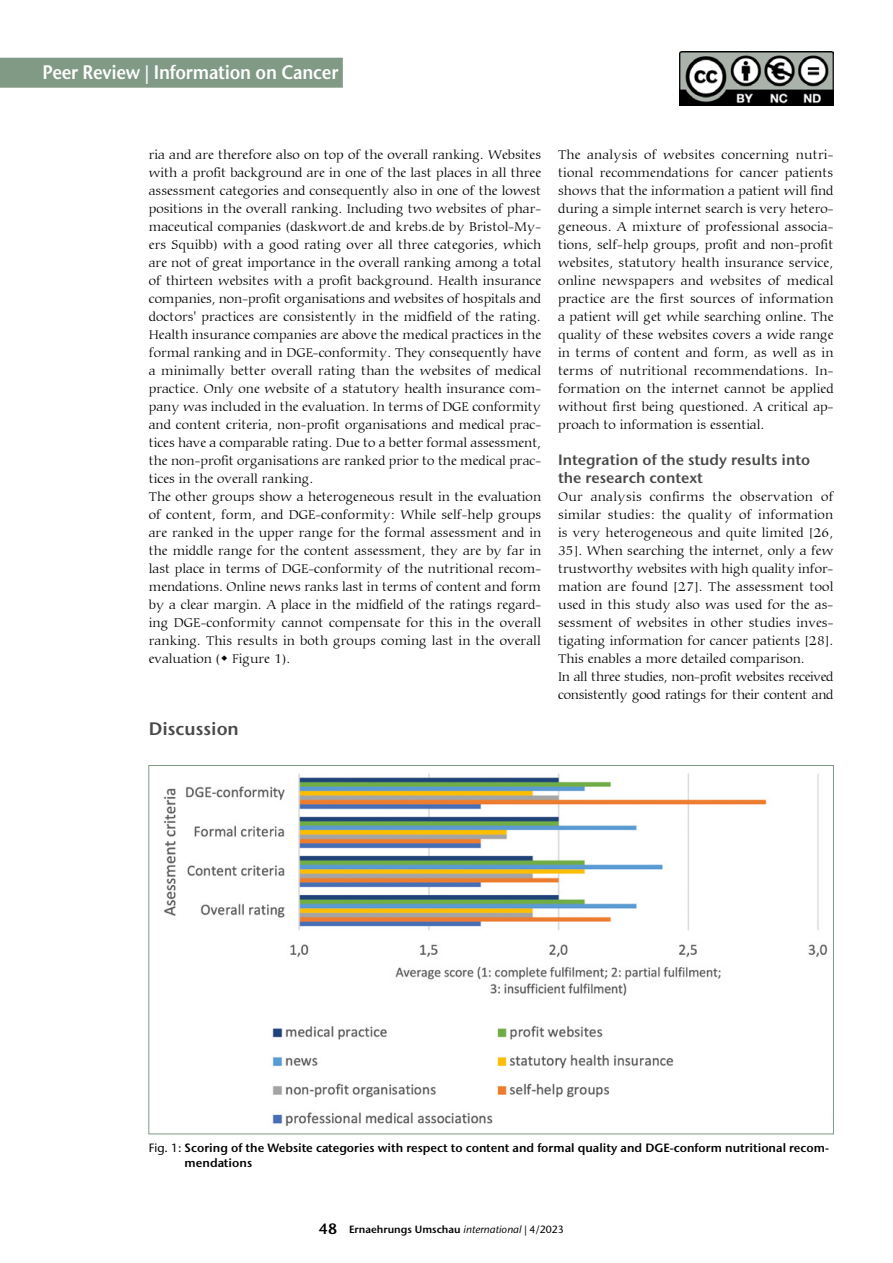
<style>
.page{position:relative;width:893px;height:1263px;background:#fff}
.page>*{position:absolute;margin:0;border:0;box-sizing:border-box;transform-origin:0 0}
.t1{font:600 19.5px "Stone Sans ITC Pro";letter-spacing:-.01em;color:#fff;scale:.9 1}
.t2{font:600 18px "Stone Sans ITC Pro";color:#494948}
.t3{font:600 15px/18px "Stone Sans ITC Pro";color:#494948}
.t4{font:300 13.5px/18px "Carmina BT";color:#000}
.t5{font:600 12px/15px "Stone Sans ITC Pro";color:#000}
.t6{font:600 10.5px "Stone Sans ITC Pro";color:#000}
.s1{font-family:"Stone Sans ITC Std";font-weight:500}
.s2{font-size:15px}
.s3{font-family:"Stone Sans ITC Std";font-weight:500;font-style:italic}
</style>
<div class="page">
<div style="left:0;top:58px;width:343px;height:30px;background:#819a86"></div>
<img style="left:163px;top:773px;width:665px;height:353px">
<img style="left:679px;top:51px;width:154px;height:54px">
<h1 class="t1" style="left:43px;top:60px;width:330px">Peer Review | Information on Cancer</h1>
<p class="t4" style="left:149px;top:146px;width:394px">ria and are therefore also on top of the overall ranking. Websites with a profit background are in one of the last places in all three assessment categories and consequently also in one of the lowest positions in the overall ranking. Including two websites of phar&shy;maceutical companies (daskwort.de and krebs.de by Bristol-My&shy;ers Squibb) with a good rating over all three categories, which are not of great importance in the overall ranking among a total of thirteen websites with a profit background. Health insurance companies, non-profit organisations and websites of hospitals and doctors' practices are consistently in the midfield of the rating.<br>Health insurance companies are above the medical practices in the formal ranking and in DGE-conformity. They consequently have a minimally better overall rating than the websites of medical practice. Only one website of a statutory health insurance com&shy;pany was included in the evaluation. In terms of DGE conformity and content criteria, non-profit organisations and medical prac&shy;tices have a comparable rating. Due to a better formal assessment, the non-profit organisations are ranked prior to the medical prac&shy;tices in the overall ranking.<br>The other groups show a heterogeneous result in the evaluation of content, form, and DGE-conformity: While self-help groups are ranked in the upper range for the formal assessment and in the middle range for the content assessment, they are by far in last place in terms of DGE-conformity of the nutritional recom&shy;mendations. Online news ranks last in terms of content and form by a clear margin. A place in the midfield of the ratings regard&shy;ing DGE-conformity cannot compensate for this in the overall ranking. This results in both groups coming last in the overall evaluation ( Figure 1).</p>
<h2 class="t2" style="left:149px;top:718px;width:92px">Discussion</h2>
<p class="t4" style="left:558px;top:146px;width:277px;text-align:justify">The analysis of websites concerning nutri&shy;tional recommendations for cancer patients shows that the information a patient will find during a simple internet search is very hetero&shy;geneous. A mixture of professional associa&shy;tions, self-help groups, profit and non-profit websites, statutory health insurance service, online newspapers and websites of medical practice are the first sources of information a patient will get while searching online. The quality of these websites covers a wide range in terms of content and form, as well as in terms of nutritional recommendations. In&shy;formation on the internet cannot be applied without first being questioned. A critical ap&shy;proach to information is essential.</p>
<p class="t3" style="left:558px;top:451px;width:254px">Integration of the study results into the research context</p>
<p class="t4" style="left:558px;top:488px;width:277px">Our analysis confirms the observation of similar studies: the quality of information is very heterogeneous and quite limited [26, 35]. When searching the internet, only a few trustworthy websites with high quality infor&shy;mation are found [27]. The assessment tool used in this study also was used for the as&shy;sessment of websites in other studies inves&shy;tigating information for cancer patients [28].<br>This enables a more detailed comparison.<br>In all three studies, non-profit websites received consistently good ratings for their content and</p>
<p class="t5" style="left:185px;top:1141px;width:646px;text-indent:-36px"><span class="s1">Fig. 1:</span> Scoring of the Website categories with respect to content and formal quality and DGE-conform nutritional recom&shy;mendations</p>
<p class="t6" style="left:319px;top:1222px;width:246px"><span class="s2">48</span> Ernaehrungs Umschau <span class="s3">international</span> <span class="s1">| 4/2023</span></p>
</div>
